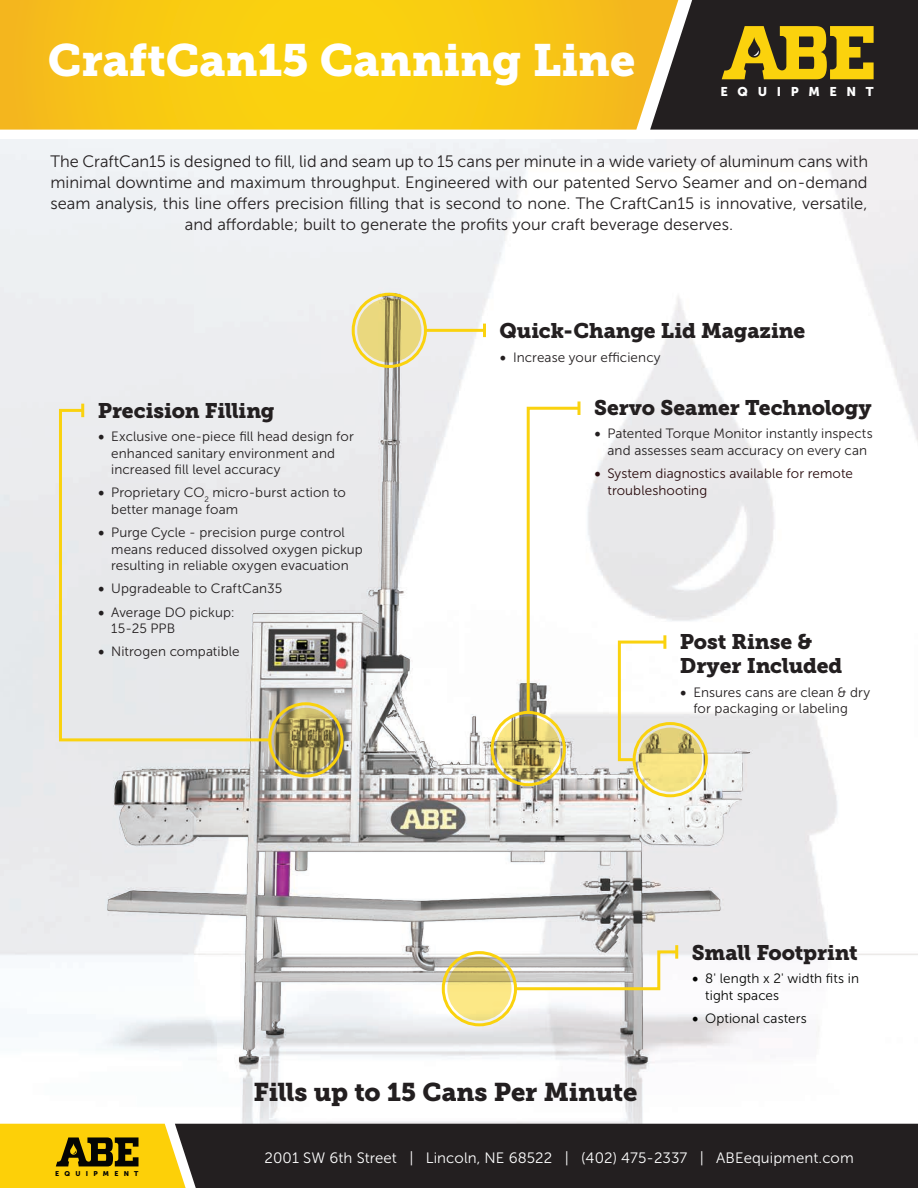
<style>
.page{position:relative;width:918px;height:1188px;background:#fff}
.page>*{position:absolute;margin:0;border:0;box-sizing:border-box;transform-origin:0 0}
.t1{font:45px "Museo Slab 900";color:#fff}
.t2{font:25.5px "Museo Slab 900";letter-spacing:-.005em;color:#231f20}
.t3{font:21px/24px "Museo Slab 900";letter-spacing:-.005em;color:#231f20}
.t4{font:16.5px/21px "Museo Sans 300";color:#231f20;text-align:center}
.t5{font:15px "Museo Sans 300";letter-spacing:.005em;color:#fff}
.t6{font:13.5px/16.5px "Museo Sans 300";letter-spacing:.005em;color:#231f20}
.t7{font:13.5px/16.5px "Museo Sans 300";letter-spacing:.005em;color:#290c0e}
.t8{font:13.5px/16.5px "Museo Sans 300";letter-spacing:.01em;color:#040503}
.t9{font:12.6px "Museo Sans 900";letter-spacing:.76em;color:#fff}
.t10{font:6.9px "Museo Sans 900";letter-spacing:.76em;color:#040503}
.s1{font-family:"Minion Pro";font-size:18px}
</style>
<div class="page">
<img style="left:83px;top:180px;width:692px;height:912px">
<svg style="left:496px;top:716px;width:64px;height:65px;background:#b8a962"></svg>
<div style="left:491px;top:711px;width:75px;height:75px;border:3px solid #fad20e;border-radius:50%"></div>
<svg style="left:525px;top:401px;width:57px;height:315px"></svg>
<svg style="left:357px;top:298px;width:64px;height:64px;background:#d4c473"></svg>
<div style="left:352px;top:293px;width:75px;height:75px;border:3px solid #fad20e;border-radius:50%"></div>
<svg style="left:274px;top:708px;width:64px;height:64px;background:#9f9153"></svg>
<div style="left:268px;top:702px;width:76px;height:76px;border:3px solid #fad20e;border-radius:50%"></div>
<hr style="left:425px;top:329px;width:59px;height:3px;background:#fad20e">
<svg style="left:483px;top:324px;width:3px;height:13px"></svg>
<svg style="left:447px;top:957px;width:65px;height:64px;background:#e7d57d"></svg>
<div style="left:442px;top:951px;width:75px;height:75px;border:3px solid #fad20e;border-radius:50%"></div>
<div style="left:57px;top:407px;width:216px;height:336px;background:#e7e8eb"></div>
<svg style="left:81px;top:404px;width:3px;height:13px"></svg>
<svg style="left:513px;top:949px;width:167px;height:43px"></svg>
<hr style="left:675px;top:945px;width:3px;height:14px;background:#fad20e">
<svg style="left:638px;top:728px;width:64px;height:64px;background:#e9d77d"></svg>
<div style="left:633px;top:722px;width:75px;height:75px;border:3px solid #fad20e;border-radius:50%"></div>
<svg style="left:616px;top:639px;width:52px;height:124px"></svg>
<hr style="left:663px;top:635px;width:3px;height:14px;background:#fad20e">
<svg style="left:0;top:0;width:650px;height:130px;background:#f8c815"></svg>
<svg style="left:650px;top:0;width:268px;height:130px;background:#544928"></svg>
<div style="left:194px;top:1124px;width:724px;height:64px;background:#231f20"></div>
<svg style="left:0;top:1124px;width:194px;height:64px;background:#d5b215"></svg>
<h1 class="t1" style="left:48px;top:35px;width:589px">CraftCan15 Canning Line</h1>
<p class="t9" style="left:721px;top:85px;width:155px">EQUIPMENT</p>
<p class="t4" style="left:50px;top:151px;width:819px">The CraftCan15 is designed to fill, lid and seam up to 15 cans per minute in a wide variety of aluminum cans with minimal downtime and maximum throughput. Engineered with our patented Servo Seamer and on-demand seam analysis, this line offers precision filling that is second to none. The CraftCan15 is innovative, versatile, and affordable; built to generate the profits your craft beverage deserves.</p>
<h3 class="t3" style="left:98px;top:399px;width:178px">Precision Filling</h3>
<p class="t6" style="left:111px;top:428px;width:244px;text-indent:-14px"><span class="s1">•</span> Exclusive one-piece fill head design for enhanced sanitary environment and increased fill level accuracy</p>
<p class="t6" style="left:111px;top:485px;width:236px;text-indent:-13px"><span class="s1">•</span> Proprietary CO<sub>2</sub> micro-burst action to better manage foam</p>
<p class="t6" style="left:111px;top:524px;width:253px;text-indent:-14px"><span class="s1">•</span> Purge Cycle - precision purge control means reduced dissolved oxygen pickup resulting in reliable oxygen evacuation</p>
<p class="t6" style="left:98px;top:581px;width:186px"><span class="s1">•</span> Upgradeable to CraftCan35</p>
<p class="t6" style="left:111px;top:604px;width:125px;text-indent:-14px"><span class="s1">•</span> Average DO pickup:<br>15-25 PPB</p>
<p class="t6" style="left:98px;top:644px;width:143px"><span class="s1">•</span> Nitrogen compatible</p>
<h3 class="t3" style="left:500px;top:319px;width:307px">Quick-Change Lid Magazine</h3>
<p class="t6" style="left:500px;top:349px;width:163px"><span class="s1">•</span> Increase your efficiency</p>
<h3 class="t3" style="left:594px;top:396px;width:279px">Servo Seamer Technology</h3>
<p class="t6" style="left:594px;top:426px;width:280px;text-align:center"><span class="s1">•</span> Patented Torque Monitor instantly inspects and assesses seam accuracy on every can</p>
<p class="t7" style="left:608px;top:465px;width:247px;text-indent:-14px"><span class="s1">•</span> System diagnostics available for remote troubleshooting</p>
<h3 class="t3" style="left:680px;top:630px;width:164px">Post Rinse &amp;<br>Dryer Included</h3>
<p class="t6" style="left:693px;top:684px;width:178px;text-indent:-14px"><span class="s1">•</span> Ensures cans are clean &amp; dry for packaging or labeling</p>
<h3 class="t3" style="left:692px;top:941px;width:168px">Small Footprint</h3>
<p class="t8" style="left:705px;top:970px;width:155px;text-indent:-14px"><span class="s1">•</span> 8' length x 2' width fits in tight spaces</p>
<p class="t8" style="left:692px;top:1010px;width:116px"><span class="s1">•</span> Optional casters</p>
<h2 class="t2" style="left:254px;top:1077px;width:385px">Fills up to 15 Cans Per Minute</h2>
<p class="t10" style="left:55px;top:1169px;width:85px">EQUIPMENT</p>
<p class="t5" style="left:265px;top:1149px;width:591px">2001 SW 6th Street | Lincoln, NE 68522 | (402) 475-2337 | ABEequipment.com</p>
</div>
